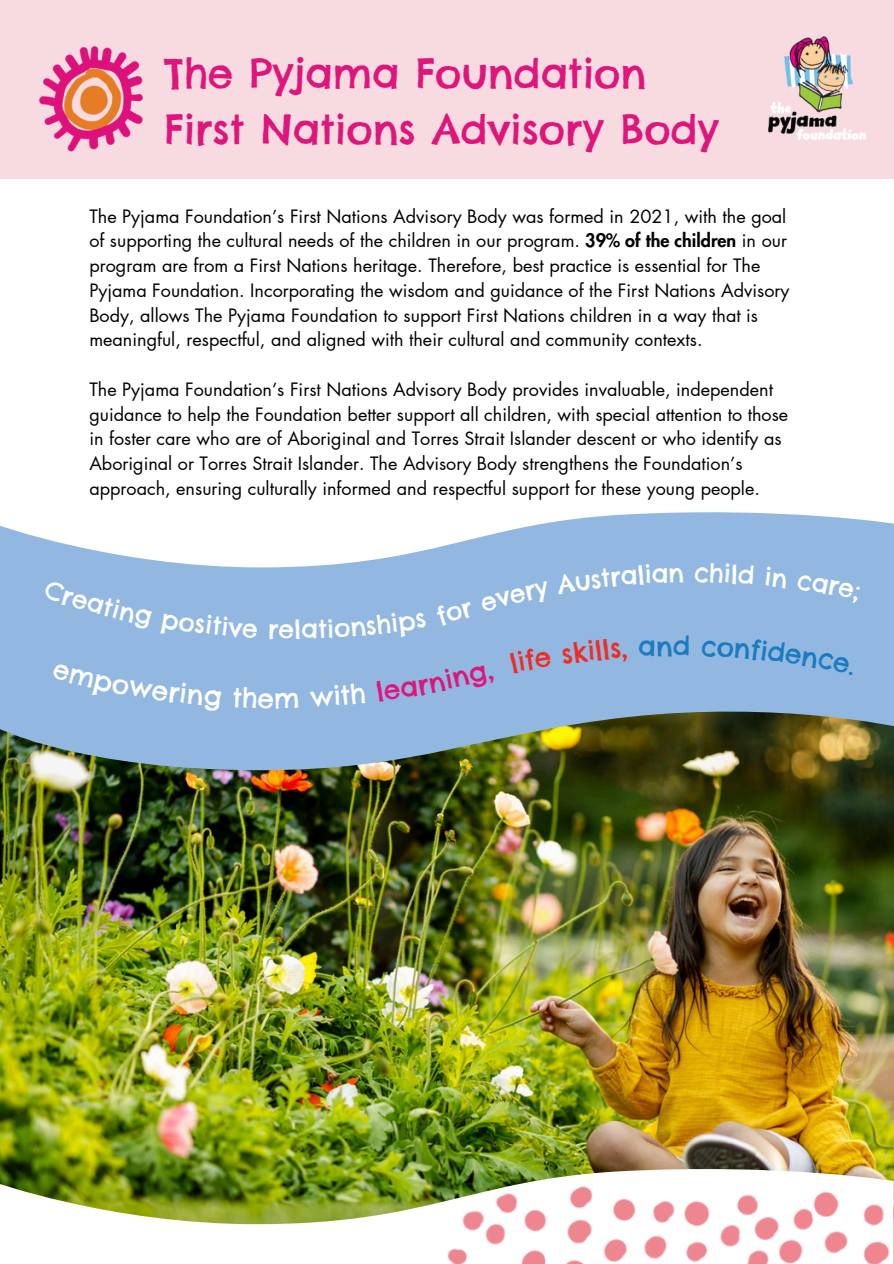
<style>
.page{position:relative;width:894px;height:1264px;background:#fff}
.page>*{position:absolute;margin:0;border:0;box-sizing:border-box;transform-origin:0 0}
.t1{font:40.35px/56.2px "Chelsea Market";color:#de167c}
.t2{font:26.25px "Chelsea Market";color:#1b7bc0}
.t3{font:24.75px "Chelsea Market";color:#fff}
.t4{font:18px/24.8px "Futura LT Pro";color:#000}
.s1{font-weight:800}
</style>
<div class="page">
<div style="left:0;top:0;width:893px;height:179px;background:#f7dbe0"></div>
<img style="left:38px;top:46px;width:105px;height:106px">
<img style="left:768px;top:36px;width:98px;height:104px">
<img style="left:0;top:770px;width:893px;height:392px">
<svg style="left:0;top:512px;width:893px;height:258px;background:#98b3ca"></svg>
<img style="left:0;top:1162px;width:359px;height:63px">
<img style="left:359px;top:970px;width:534px;height:293px">
<div style="left:43px;top:580px;width:109px;height:50px;background:#92b8e2"></div>
<div style="left:160px;top:613px;width:97px;height:25px;background:#92b8e2"></div>
<svg style="left:269px;top:624px;width:9px;height:15px"></svg>
<div style="left:302px;top:612px;width:124px;height:27px;background:#92b8e2"></div>
<div style="left:52px;top:663px;width:169px;height:48px;background:#92b8e2"></div>
<svg style="left:233px;top:687px;width:65px;height:21px"></svg>
<svg style="left:310px;top:682px;width:55px;height:25px"></svg>
<div style="left:376px;top:664px;width:119px;height:38px;background:#92b8e2"></div>
<svg style="left:434px;top:601px;width:40px;height:25px"></svg>
<div style="left:480px;top:564px;width:203px;height:47px;background:#92b8e2"></div>
<svg style="left:695px;top:562px;width:58px;height:22px"></svg>
<svg style="left:765px;top:566px;width:22px;height:22px"></svg>
<div style="left:796px;top:573px;width:63px;height:31px;background:#92b8e2"></div>
<svg style="left:509px;top:647px;width:42px;height:26px"></svg>
<div style="left:561px;top:638px;width:66px;height:26px;background:#92b8e2"></div>
<svg style="left:638px;top:640px;width:34px;height:17px"></svg>
<div style="left:701px;top:638px;width:151px;height:37px;background:#92b8e2"></div>
<h1 class="t1" style="left:164px;top:45px;width:555px">The Pyjama Foundation<br>First Nations Advisory Body</h1>
<p class="t4" style="left:89px;top:204px;width:701px">The Pyjama Foundation’s First Nations Advisory Body was formed in 2021, with the goal of supporting the cultural needs of the children in our program. <span class="s1">39% of the children</span> in our program are from a First Nations heritage. Therefore, best practice is essential for The Pyjama Foundation. Incorporating the wisdom and guidance of the First Nations Advisory Body, allows The Pyjama Foundation to support First Nations children in a way that is meaningful, respectful, and aligned with their cultural and community contexts.</p>
<p class="t4" style="left:89px;top:377px;width:700px">The Pyjama Foundation’s First Nations Advisory Body provides invaluable, independent guidance to help the Foundation better support all children, with special attention to those in foster care who are of Aboriginal and Torres Strait Islander descent or who identify as Aboriginal or Torres Strait Islander. The Advisory Body strengthens the Foundation’s approach, ensuring culturally informed and respectful support for these young people.</p>
<h3 class="t3" style="left:278px;top:613px;width:25px">el</h3>
<h2 class="t2" style="left:672px;top:629px;width:19px">d</h2>
</div>
